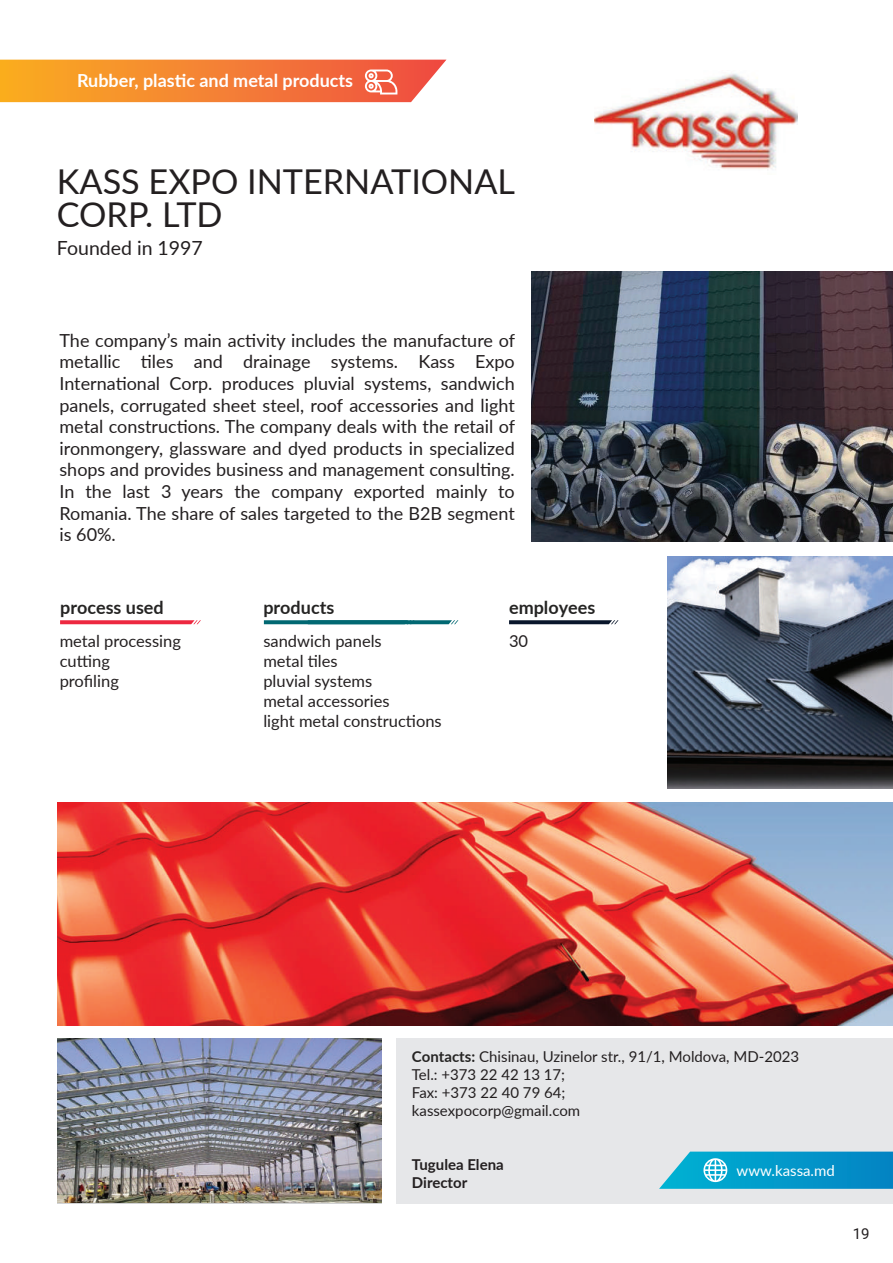
<style>
.page{position:relative;width:893px;height:1263px;background:#fff}
.page>*{position:absolute;margin:0;border:0;box-sizing:border-box;transform-origin:0 0}
.t1{font:34.2px/33.2px "Lato";color:#231f20}
.t2{font:19.5px "Lato";color:#231f20}
.t3{font:18px/21.6px "Lato";color:#231f20;text-align:justify}
.t4{font:700 18px "Lato";color:#fff}
.t5{font:700 18px "Lato";color:#252423}
.t6{font:16.5px/19.8px "Lato";color:#231f20}
.t7{font:15px/18px "Lato";color:#231f20}
.t8{font:700 15px/18px "Lato";color:#231f20}
.t9{font:15px "Lato";color:#fff}
.t10{font:15px "Roboto";color:#231f20}
.s1{font-weight:700;color:#252423}
</style>
<div class="page">
<div style="left:397px;top:1038px;width:496px;height:165px;background:#e6e7e9"></div>
<svg style="left:659px;top:1151px;width:234px;height:38px;background:#1da2ce"></svg>
<svg style="left:60px;top:620px;width:141px;height:4px"></svg>
<svg style="left:264px;top:620px;width:194px;height:4px"></svg>
<svg style="left:509px;top:620px;width:109px;height:4px"></svg>
<svg style="left:0;top:60px;width:446px;height:42px;background:#f5873d"></svg>
<img style="left:595px;top:73px;width:203px;height:97px">
<img style="left:531px;top:272px;width:362px;height:270px">
<img style="left:57px;top:802px;width:836px;height:223px">
<img style="left:57px;top:1038px;width:325px;height:165px">
<img style="left:667px;top:557px;width:226px;height:231px">
<p class="t4" style="left:77px;top:67px;width:278px">Rubber, plastic and metal products</p>
<h1 class="t1" style="left:57px;top:163px;width:460px">KASS EXPO INTERNATIONAL<br>CORP. LTD</h1>
<p class="t2" style="left:57px;top:234px;width:147px">Founded in 1997</p>
<p class="t3" style="left:59px;top:329px;width:457px">The company’s main activity includes the manufacture of metallic tiles and drainage systems. Kass Expo International Corp. produces pluvial systems, sandwich panels, corrugated sheet steel, roof accessories and light metal constructions. The company deals with the retail of ironmongery, glassware and dyed products in specialized shops and provides business and management consulting.<br>In the last 3 years the company exported mainly to Romania. The share of sales targeted to the B2B segment is 60%.</p>
<p class="t5" style="left:60px;top:594px;width:105px">process used</p>
<p class="t5" style="left:263px;top:594px;width:72px">products</p>
<p class="t6" style="left:60px;top:631px;width:123px">metal processing cutting<br>profiling</p>
<p class="t6" style="left:263px;top:631px;width:180px">sandwich panels<br>metal tiles<br>pluvial systems<br>metal accessories<br>light metal constructions</p>
<p class="t5" style="left:509px;top:594px;width:88px">employees</p>
<p class="t6" style="left:509px;top:631px;width:21px">30</p>
<p class="t7" style="left:412px;top:1047px;width:389px"><span class="s1">Contacts:</span> Chisinau, Uzinelor str., 91/1, Moldova, MD-2023<br>Tel.: +373 22 42 13 17;<br>Fax: +373 22 40 79 64;<br>kassexpocorp@gmail.com</p>
<p class="t8" style="left:412px;top:1155px;width:93px">Tugulea Elena<br>Director</p>
<p class="t9" style="left:736px;top:1160px;width:100px">www.kassa.md</p>
<p class="t10" style="left:853px;top:1223px;width:18px">19</p>
</div>
